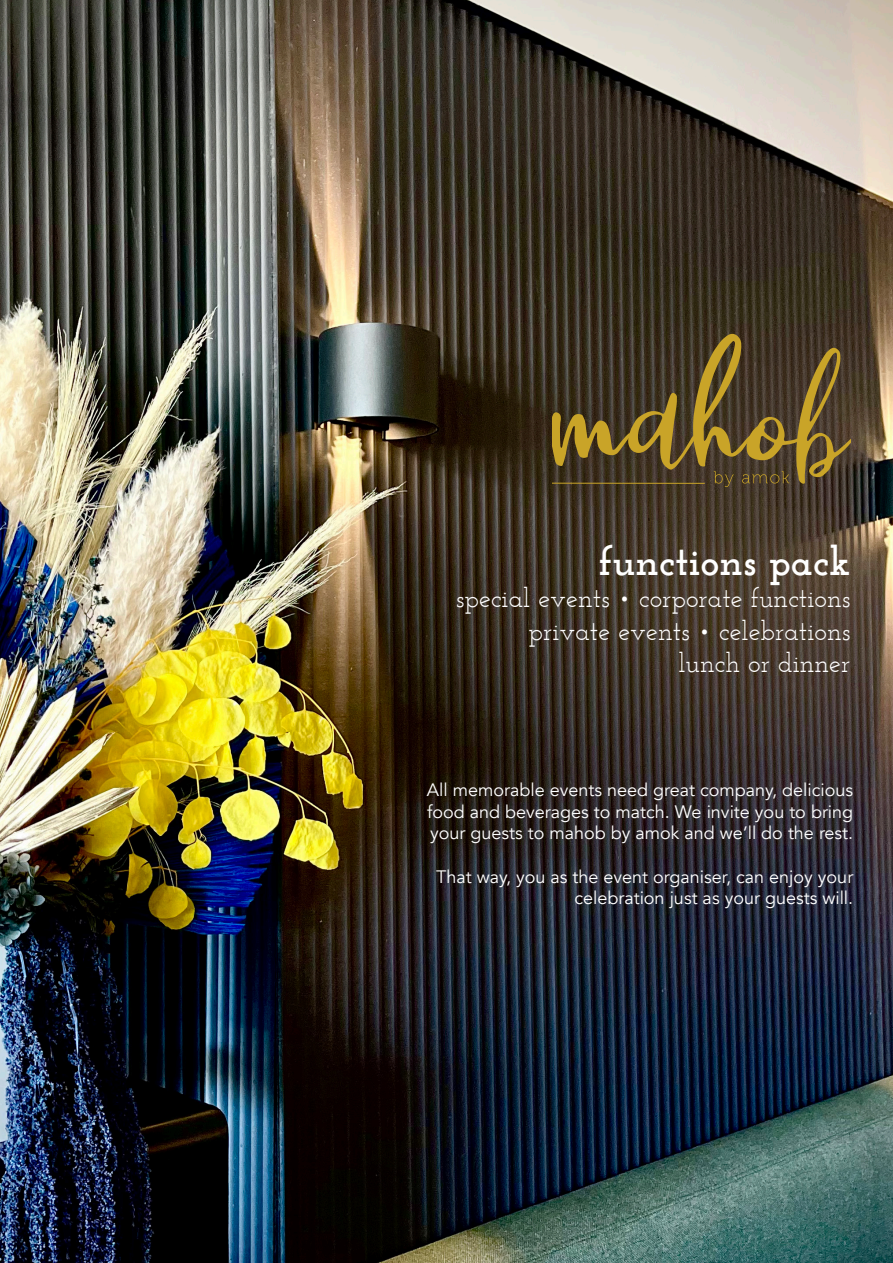
<style>
.page{position:relative;width:893px;height:1263px;background:#fff}
.page>*{position:absolute;margin:0;border:0;box-sizing:border-box;transform-origin:0 0}
.t1{font:700 40.5px "Josefin Slab";color:#fff}
.t2{font:27px "Josefin Slab";color:#fff}
.t3{font:18px/21.6px "Avenir";color:#fff;text-align:justify}
</style>
<div class="page">
<img style="left:0;top:0;width:893px;height:1263px">
<svg style="left:553px;top:334px;width:297px;height:153px;background:#5b4a27"></svg>
<p class="t1" style="left:599px;top:537px;width:253px">functions pack</p>
<p class="t2" style="left:456px;top:582px;width:396px">special events • corporate functions</p>
<p class="t2" style="left:529px;top:614px;width:323px">private events • celebrations</p>
<p class="t2" style="left:678px;top:647px;width:173px">lunch or dinner</p>
<p class="t3" style="left:427px;top:779px;width:428px">All memorable events need great company, delicious food and beverages to match. We invite you to bring your guests to mahob by amok and we’ll do the rest.</p>
<p class="t3" style="left:436px;top:866px;width:419px;text-align:right">That way, you as the event organiser, can enjoy your celebration just as your guests will.</p>
</div>
